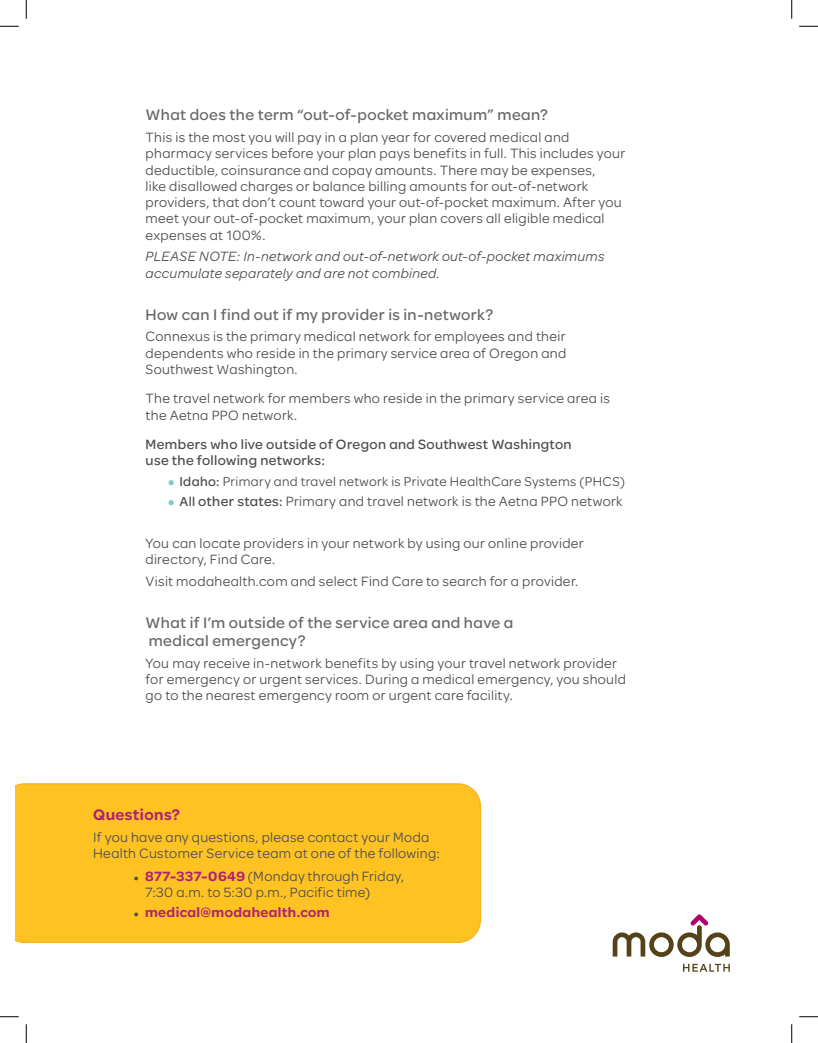
<style>
.page{position:relative;width:818px;height:1043px;background:#fff}
.page>*{position:absolute;margin:0;border:0;box-sizing:border-box;transform-origin:0 0}
.t1{font:500 16.25px/18.1px "Omnes Moda";letter-spacing:.02em;color:#68686a}
.t2{font:600 16.25px "Omnes Moda";letter-spacing:.025em;color:#b02072}
.t3{font:14.38px/16.2px "Omnes Moda";letter-spacing:.02em;color:#4b4c4d}
.t4{font:14.38px/16.2px "Omnes Moda";letter-spacing:.025em;color:#4d4c4f}
.t5{font:italic 14.38px/16.2px "Omnes Moda";letter-spacing:.02em;color:#4b4c4d}
.t6{font:500 14.38px/16.2px "Omnes Moda";letter-spacing:.025em;color:#4b4c4d}
.t7{font:600 14.38px "Omnes Moda";letter-spacing:.025em;color:#b02072}
.t8{font:13.75px "Omnes Moda";letter-spacing:.025em;color:#4b4c4d}
.s1{font-weight:700;font-size:17.5px;color:#7acbc4}
.s2{font-weight:500}
.s3{font-weight:500;font-size:13.75px}
.s4{font-weight:600;color:#4b4c4d}
.s5{font-weight:600;color:#b02072}
.s6{color:#4b4c4d}
</style>
<div class="page">
<div style="left:15px;top:783px;width:466px;height:160px;background:#fec222"></div>
<svg style="left:683px;top:963px;width:46px;height:8px"></svg>
<svg style="left:612px;top:914px;width:117px;height:42px"></svg>
<svg style="left:0;top:25px;width:19px;height:2px"></svg>
<svg style="left:799px;top:25px;width:19px;height:2px"></svg>
<svg style="left:0;top:1016px;width:19px;height:1px"></svg>
<svg style="left:799px;top:1016px;width:19px;height:1px"></svg>
<svg style="left:25px;top:0;width:2px;height:19px"></svg>
<svg style="left:25px;top:1024px;width:2px;height:18px"></svg>
<svg style="left:791px;top:0;width:1px;height:19px"></svg>
<svg style="left:791px;top:1024px;width:1px;height:18px"></svg>
<p class="t1" style="left:146px;top:105px;width:404px">What does the term “out-of-pocket maximum” mean?</p>
<p class="t3" style="left:146px;top:128px;width:481px">This is the most you will pay in a plan year for covered medical and pharmacy services before your plan pays benefits in full. This includes your deductible, coinsurance and copay amounts. There may be expenses,<br>like disallowed charges or balance billing amounts for out-of-network providers, that don’t count toward your out-of-pocket maximum. After you meet your out-of-pocket maximum, your plan covers all eligible medical expenses at 100%.</p>
<p class="t5" style="left:146px;top:248px;width:460px">PLEASE NOTE: In-network and out-of-network out-of-pocket maximums accumulate separately and are not combined.</p>
<p class="t1" style="left:146px;top:304px;width:349px">How can I find out if my provider is in-network?</p>
<p class="t3" style="left:146px;top:328px;width:422px;text-align:justify">Connexus is the primary medical network for employees and their dependents who reside in the primary service area of Oregon and Southwest Washington.</p>
<p class="t3" style="left:146px;top:389px;width:466px">The travel network for members who reside in the primary service area is the Aetna PPO network.</p>
<p class="t6" style="left:146px;top:435px;width:427px">Members who live outside of Oregon and Southwest Washington use the following networks:</p>
<p class="t8" style="left:168px;top:472px;width:458px"><span class="s1">•</span> <span class="s2">Idaho:</span> Primary and travel network is Private HealthCare Systems (PHCS)</p>
<p class="t3" style="left:168px;top:492px;width:456px"><span class="s1">•</span> <span class="s3">All</span> <span class="s2">other states:</span> Primary and travel network is the Aetna PPO network</p>
<p class="t3" style="left:146px;top:534px;width:439px">You can locate providers in your network by using our online provider directory, Find Care.</p>
<p class="t3" style="left:146px;top:572px;width:434px">Visit modahealth.com and select Find Care to search for a provider.</p>
<p class="t1" style="left:146px;top:612px;width:369px">What if I’m outside of the service area and have a medical emergency?</p>
<p class="t3" style="left:146px;top:654px;width:482px">You may receive in-network benefits by using your travel network provider for emergency or urgent services. During a medical emergency, you should go to the nearest emergency room or urgent care facility.</p>
<p class="t2" style="left:93px;top:803px;width:88px">Questions?</p>
<p class="t4" style="left:93px;top:828px;width:348px">If you have any questions, please contact your Moda<br>Health Customer Service team at one of the following:</p>
<p class="t4" style="left:145px;top:867px;width:260px;text-indent:-11px"><span class="s4">•</span> <span class="s5">877-337-0649</span> (Monday through Friday,<br>7:30 a.m. to 5:30 p.m., Pacific time)</p>
<p class="t7" style="left:134px;top:902px;width:197px"><span class="s6">•</span> medical@modahealth.com</p>
</div>
